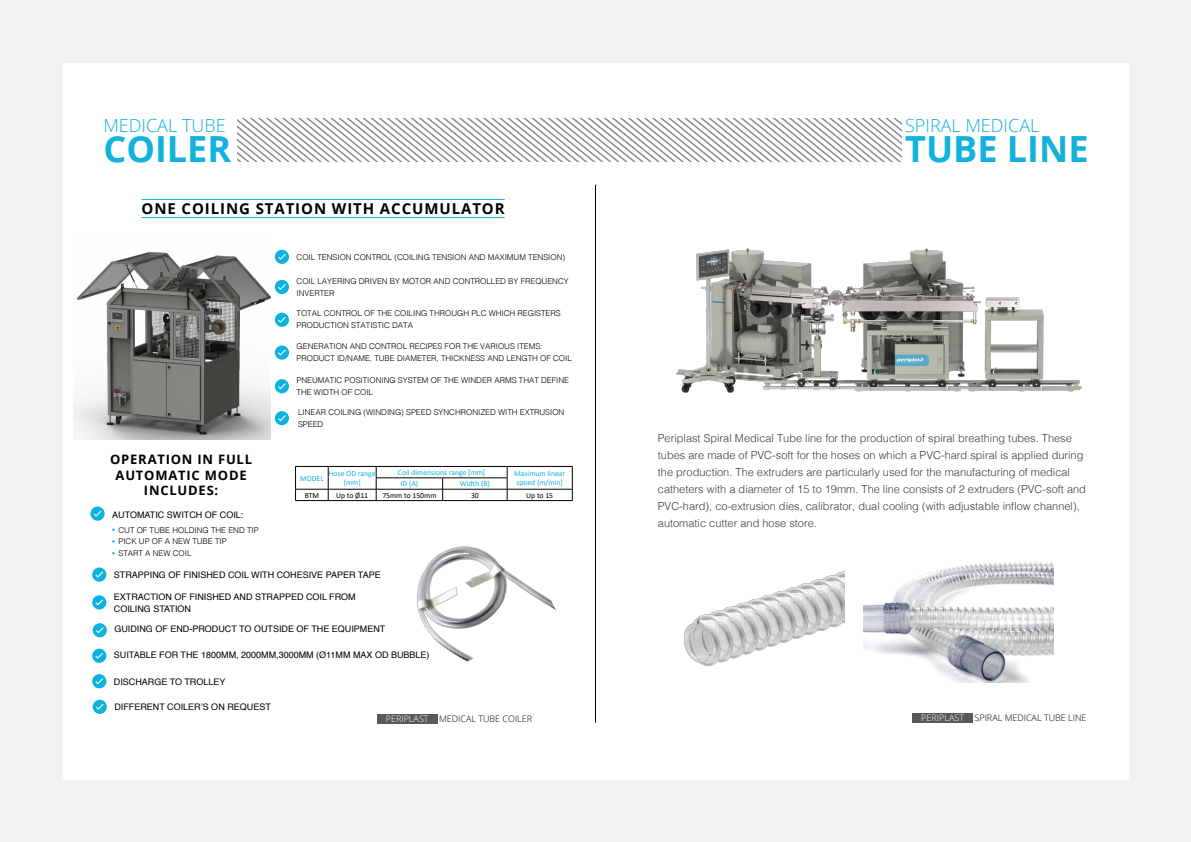
<style>
.page{position:relative;width:1191px;height:842px;background:#f1f1f2}
.page>*{position:absolute;margin:0;border:0;box-sizing:border-box;transform-origin:0 0}
.t1{font:700 36px "Open Sans";color:#12b2dd}
.t2{font:300 18px "Open Sans";color:#12b2dd}
.t3{font:700 15px "Open Sans";letter-spacing:.06em;color:#000}
.t4{font:700 13px/15.6px "Open Sans";letter-spacing:.06em;color:#000;text-align:center}
.t5{font:300 11px/17px "Helvetica";color:#3d3d3c}
.t6{font:9px/12px "Helvetica";color:#000}
.t7{font:300 9px "Open Sans";color:#000}
.t8{font:300 8px/12px "Helvetica";color:#000}
.t9{font:7.7px/9.2px "Calibri";color:#12b2dd;text-align:center}
.t10{font:7.7px "Calibri";color:#000}
.s1{color:#fff}
</style>
<div class="page">
<div style="left:63px;top:63px;width:1065px;height:716px;background:#fff"></div>
<svg style="left:238px;top:118px;width:663px;height:44px"></svg>
<div style="left:377px;top:714px;width:60px;height:9px;background:#58595b"></div>
<svg style="left:295px;top:467px;width:1px;height:33px"></svg>
<svg style="left:328px;top:467px;width:1px;height:33px"></svg>
<hr style="left:295px;top:466px;width:33px;height:1px;background:#000">
<hr style="left:328px;top:466px;width:48px;height:1px;background:#000">
<hr style="left:376px;top:466px;width:67px;height:1px;background:#000">
<hr style="left:443px;top:466px;width:64px;height:1px;background:#000">
<hr style="left:507px;top:466px;width:65px;height:1px;background:#000">
<hr style="left:376px;top:478px;width:67px;height:1px;background:#000">
<hr style="left:443px;top:478px;width:64px;height:1px;background:#000">
<hr style="left:295px;top:489px;width:33px;height:1px;background:#000">
<hr style="left:328px;top:489px;width:48px;height:1px;background:#000">
<hr style="left:376px;top:489px;width:67px;height:1px;background:#000">
<hr style="left:443px;top:489px;width:64px;height:1px;background:#000">
<hr style="left:507px;top:489px;width:65px;height:1px;background:#000">
<hr style="left:295px;top:500px;width:33px;height:1px;background:#000">
<hr style="left:328px;top:500px;width:48px;height:1px;background:#000">
<hr style="left:376px;top:500px;width:67px;height:1px;background:#000">
<hr style="left:443px;top:500px;width:64px;height:1px;background:#000">
<hr style="left:507px;top:500px;width:65px;height:1px;background:#000">
<svg style="left:376px;top:467px;width:1px;height:33px"></svg>
<svg style="left:442px;top:478px;width:1px;height:22px"></svg>
<svg style="left:507px;top:467px;width:1px;height:33px"></svg>
<svg style="left:572px;top:467px;width:1px;height:33px"></svg>
<hr style="left:142px;top:199px;width:362px;height:1px;background:#12b2dd">
<hr style="left:142px;top:217px;width:362px;height:1px;background:#12b2dd">
<div style="left:92px;top:567px;width:14px;height:15px;background:#0eb2de;border-radius:50%"></div>
<svg style="left:95px;top:571px;width:8px;height:7px"></svg>
<div style="left:92px;top:595px;width:14px;height:14px;background:#0eb2de;border-radius:50%"></div>
<svg style="left:95px;top:599px;width:8px;height:6px"></svg>
<img style="left:416px;top:546px;width:141px;height:116px">
<div style="left:93px;top:623px;width:14px;height:14px;background:#0eb2de;border-radius:50%"></div>
<svg style="left:96px;top:627px;width:8px;height:6px"></svg>
<div style="left:92px;top:649px;width:14px;height:14px;background:#0eb2de;border-radius:50%"></div>
<svg style="left:95px;top:653px;width:8px;height:6px"></svg>
<div style="left:92px;top:674px;width:14px;height:14px;background:#0eb2de;border-radius:50%"></div>
<svg style="left:95px;top:678px;width:8px;height:6px"></svg>
<div style="left:93px;top:700px;width:14px;height:14px;background:#0eb2de;border-radius:50%"></div>
<svg style="left:96px;top:704px;width:8px;height:6px"></svg>
<svg style="left:90px;top:506px;width:15px;height:15px"></svg>
<svg style="left:94px;top:511px;width:7px;height:6px"></svg>
<img style="left:74px;top:251px;width:197px;height:188px">
<div style="left:275px;top:250px;width:14px;height:14px;background:#0eb2de;border-radius:50%"></div>
<svg style="left:278px;top:254px;width:8px;height:6px"></svg>
<div style="left:275px;top:280px;width:14px;height:14px;background:#0eb2de;border-radius:50%"></div>
<svg style="left:278px;top:284px;width:8px;height:6px"></svg>
<div style="left:275px;top:379px;width:14px;height:14px;background:#0eb2de;border-radius:50%"></div>
<svg style="left:278px;top:383px;width:8px;height:6px"></svg>
<div style="left:275px;top:313px;width:14px;height:14px;background:#0eb2de;border-radius:50%"></div>
<svg style="left:278px;top:317px;width:8px;height:6px"></svg>
<svg style="left:275px;top:345px;width:14px;height:15px"></svg>
<svg style="left:278px;top:350px;width:8px;height:6px"></svg>
<div style="left:275px;top:411px;width:14px;height:14px;background:#0eb2de;border-radius:50%"></div>
<svg style="left:278px;top:415px;width:8px;height:6px"></svg>
<hr style="left:595px;top:185px;width:1px;height:538px;background:#000101">
<img style="left:676px;top:248px;width:406px;height:145px">
<img style="left:685px;top:571px;width:159px;height:96px">
<img style="left:863px;top:562px;width:190px;height:120px">
<div style="left:912px;top:713px;width:61px;height:9px;background:#58595b"></div>
<h2 class="t2" style="left:103px;top:113px;width:124px">MEDICAL TUBE</h2>
<h1 class="t1" style="left:103px;top:124px;width:129px">COILER</h1>
<h3 class="t3" style="left:142px;top:198px;width:364px">ONE COILING STATION WITH ACCUMULATOR</h3>
<p class="t8" style="left:296px;top:250px;width:270px">COIL TENSION CONTROL (COILING TENSION AND MAXIMUM TENSION)</p>
<p class="t8" style="left:296px;top:274px;width:274px">COIL LAYERING DRIVEN BY MOTOR AND CONTROLLED BY FREQUENCY<br>INVERTER</p>
<p class="t8" style="left:296px;top:306px;width:266px">TOTAL CONTROL OF THE COILING THROUGH PLC WHICH REGISTERS<br>PRODUCTION STATISTIC DATA</p>
<p class="t8" style="left:296px;top:340px;width:277px">GENERATION AND CONTROL RECIPES FOR THE VARIOUS ITEMS:<br>PRODUCT ID/NAME, TUBE DIAMETER, THICKNESS AND LENGTH OF COIL</p>
<p class="t8" style="left:296px;top:374px;width:274px">PNEUMATIC POSITIONING SYSTEM OF THE WINDER ARMS THAT DEFINE<br>THE WIDTH OF COIL</p>
<h3 class="t4" style="left:110px;top:451px;width:143px">OPERATION IN FULL<br>AUTOMATIC MODE<br>INCLUDES:</h3>
<p class="t6" style="left:112px;top:509px;width:133px">AUTOMATIC SWITCH OF COIL:</p>
<p class="t8" style="left:118px;top:523px;width:142px">CUT OF TUBE HOLDING THE END TIP<br>PICK UP OF A NEW TUBE TIP<br>START A NEW COIL</p>
<p class="t8" style="left:298px;top:406px;width:268px">LINEAR COILING (WINDING) SPEED SYNCHRONIZED WITH EXTRUSION<br>SPEED</p>
<p class="t9" style="left:300px;top:473px;width:25px">MODEL</p>
<p class="t9" style="left:329px;top:469px;width:48px">Hose OD range [mm]</p>
<p class="t9" style="left:398px;top:468px;width:89px">Coil dimensions range [mm]</p>
<p class="t9" style="left:514px;top:469px;width:53px">Maximum linear</p>
<p class="t9" style="left:401px;top:479px;width:19px">ID (A)</p>
<p class="t9" style="left:460px;top:479px;width:31px">Width (B)</p>
<p class="t9" style="left:516px;top:478px;width:48px">speed [m/min]</p>
<p class="t10" style="left:305px;top:490px;width:16px">BTM</p>
<p class="t10" style="left:336px;top:490px;width:33px">Up to Ø11</p>
<p class="t10" style="left:382px;top:490px;width:56px">75mm to 150mm</p>
<p class="t10" style="left:471px;top:490px;width:9px">30</p>
<p class="t10" style="left:526px;top:490px;width:28px">Up to 15</p>
<p class="t6" style="left:114px;top:569px;width:268px">STRAPPING OF FINISHED COIL WITH COHESIVE PAPER TAPE</p>
<p class="t6" style="left:114px;top:591px;width:243px">EXTRACTION OF FINISHED AND STRAPPED COIL FROM<br>COILING STATION</p>
<p class="t6" style="left:114px;top:623px;width:272px">GUIDING OF END-PRODUCT TO OUTSIDE OF THE EQUIPMENT</p>
<p class="t6" style="left:114px;top:649px;width:317px">SUITABLE FOR THE 1800MM, 2000MM,3000MM (Ø11MM MAX OD BUBBLE)</p>
<p class="t6" style="left:114px;top:676px;width:113px">DISCHARGE TO TROLLEY</p>
<p class="t6" style="left:114px;top:701px;width:158px">DIFFERENT COILER’S ON REQUEST</p>
<p class="t7" style="left:386px;top:713px;width:148px"><span class="s1">PERIPLAST</span> MEDICAL TUBE COILER</p>
<h2 class="t2" style="left:905px;top:113px;width:136px">SPIRAL MEDICAL</h2>
<h1 class="t1" style="left:905px;top:124px;width:185px">TUBE LINE</h1>
<p class="t5" style="left:658px;top:429px;width:429px">Periplast Spiral Medical Tube line for the production of spiral breathing tubes. These tubes are made of PVC-soft for the hoses on which a PVC-hard spiral is applied during the production. The extruders are particularly used for the manufacturing of medical catheters with a diameter of 15 to 19mm. The line consists of 2 extruders (PVC-soft and PVC-hard), co-extrusion dies, calibrator, dual cooling (with adjustable inflow channel), automatic cutter and hose store.</p>
<p class="t7" style="left:921px;top:711px;width:167px"><span class="s1">PERIPLAST</span> SPIRAL MEDICAL TUBE LINE</p>
</div>
